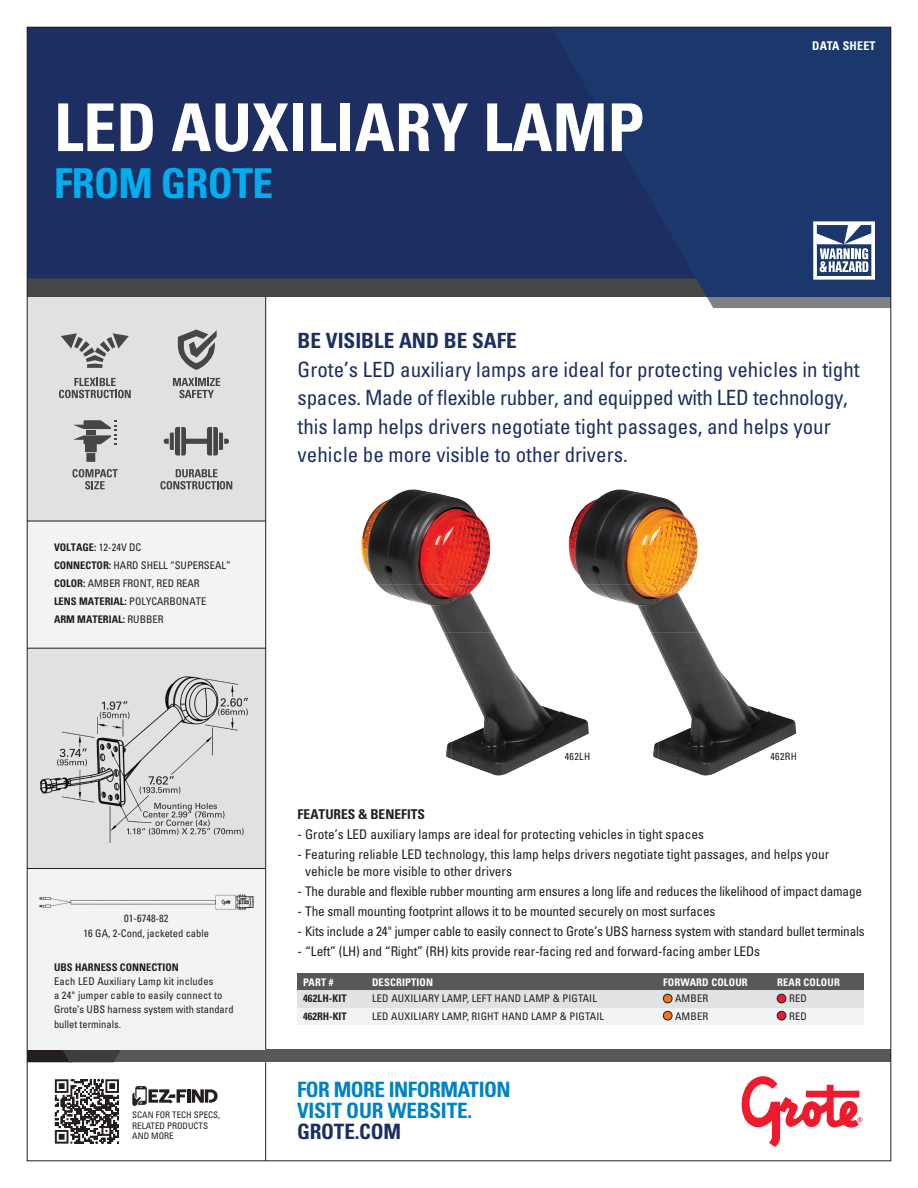
<style>
.page{position:relative;width:918px;height:1188px;background:#fff}
.page>*{position:absolute;margin:0;border:0;box-sizing:border-box;transform-origin:0 0}
.t1{font:700 condensed 66px "Univers LT Std";color:#fff}
.t2{font:700 condensed 41.25px "Univers LT Std";letter-spacing:-.015em;color:#00aeef}
.t3{font:700 condensed 21.15px/21.1px "Univers LT Std";letter-spacing:-.025em;color:#0082c3}
.t4{font:700 condensed 21.15px "Univers LT Std";letter-spacing:-.01em;color:#1d2f62}
.t5{font:condensed 21px/28.5px "Univers LT Std";color:#1d2f62}
.t6{font:700 condensed 21px "Univers LT Std";color:#1d2f62}
.t7{font:700 condensed 13.5px "Univers LT Std";color:#231f20}
.t8{font:condensed 13.35px/17.2px "Univers LT Std";letter-spacing:-.01em;color:#231f20}
.t9{font:700 condensed 12px "Univers LT Std";letter-spacing:.02em;color:#fff}
.t10{font:condensed 10.5px/18px "Univers LT Std";letter-spacing:.015em;color:#231f20}
.t11{font:700 condensed 10.5px "Univers LT Std";letter-spacing:.015em;color:#fff}
.t12{font:700 condensed 10.5px "Univers LT Std";color:#231f20}
.t13{font:condensed 10.2px "Univers LT Std";letter-spacing:.035em;color:#231f20}
.t14{font:condensed 9px/10.5px "Univers LT Std";color:#231f20}
.t15{font:condensed 7.05px/7.4px "Univers";letter-spacing:.015em;color:#231f20}
.t16{font:700 condensed 7.05px "Univers";letter-spacing:-.015em;color:#231f20}
.s1{font-weight:700}
.s2{font-family:"Helvetica Neue";font-weight:300;font-stretch:normal}
</style>
<div class="page">
<div style="left:266px;top:27px;width:625px;height:270px;background:#1d2f62"></div>
<div style="left:29px;top:29px;width:237px;height:192px;background:#1d2f62"></div>
<div style="left:27px;top:1050px;width:864px;height:12px;background:#57585a"></div>
<svg style="left:29px;top:1050px;width:92px;height:12px"></svg>
<svg style="left:741px;top:1076px;width:121px;height:71px"></svg>
<svg style="left:132px;top:1086px;width:54px;height:20px"></svg>
<hr style="left:187px;top:1089px;width:4px;height:14px;background:#231f20">
<svg style="left:192px;top:1089px;width:26px;height:14px"></svg>
<div style="left:27px;top:297px;width:239px;height:753px;background:#f2f3f4"></div>
<svg style="left:55px;top:1079px;width:64px;height:65px"></svg>
<div style="left:27px;top:648px;width:239px;height:220px;background:#e0e1e3"></div>
<div style="left:27px;top:297px;width:239px;height:224px;background:#e0e1e3"></div>
<hr style="left:27px;top:521px;width:239px;height:1px;background:#231f20">
<hr style="left:27px;top:648px;width:239px;height:1px;background:#231f20">
<hr style="left:27px;top:868px;width:239px;height:1px;background:#231f20">
<svg style="left:61px;top:333px;width:68px;height:35px"></svg>
<svg style="left:59px;top:378px;width:72px;height:20px"></svg>
<svg style="left:160px;top:469px;width:72px;height:20px"></svg>
<svg style="left:164px;top:427px;width:65px;height:28px"></svg>
<svg style="left:72px;top:469px;width:46px;height:20px"></svg>
<svg style="left:73px;top:420px;width:44px;height:42px"></svg>
<svg style="left:178px;top:330px;width:39px;height:40px"></svg>
<svg style="left:173px;top:378px;width:47px;height:20px"></svg>
<img style="left:569px;top:489px;width:129px;height:96px">
<img style="left:585px;top:584px;width:114px;height:49px">
<img style="left:651px;top:632px;width:76px;height:48px">
<img style="left:659px;top:680px;width:137px;height:96px">
<img style="left:653px;top:742px;width:6px;height:17px">
<img style="left:361px;top:489px;width:129px;height:96px">
<img style="left:378px;top:584px;width:114px;height:48px">
<img style="left:443px;top:632px;width:77px;height:48px">
<img style="left:451px;top:680px;width:138px;height:96px">
<img style="left:446px;top:742px;width:5px;height:17px">
<img style="left:41px;top:676px;width:207px;height:167px">
<div style="left:298px;top:973px;width:566px;height:17px;background:#57585a"></div>
<div style="left:298px;top:990px;width:566px;height:35px;background:#f2f3f4"></div>
<div style="left:298px;top:990px;width:566px;height:18px;background:#e1e2e4"></div>
<div style="left:663px;top:994px;width:9px;height:9px;background:#f47321;border-radius:50%"></div>
<div style="left:663px;top:994px;width:9px;height:9px;border:1px solid #231f20;border-radius:50%"></div>
<div style="left:663px;top:1011px;width:9px;height:9px;background:#f47321;border-radius:50%"></div>
<div style="left:663px;top:1011px;width:9px;height:9px;border:1px solid #231f20;border-radius:50%"></div>
<div style="left:777px;top:994px;width:9px;height:9px;background:#ee1a2e;border-radius:50%"></div>
<div style="left:777px;top:994px;width:9px;height:9px;border:1px solid #231f20;border-radius:50%"></div>
<div style="left:777px;top:1011px;width:9px;height:9px;background:#ee1a2e;border-radius:50%"></div>
<div style="left:777px;top:1011px;width:9px;height:9px;border:1px solid #231f20;border-radius:50%"></div>
<img style="left:38px;top:894px;width:216px;height:17px">
<svg style="left:29px;top:221px;width:860px;height:87px"></svg>
<hr style="left:265px;top:1062px;width:1px;height:99px;background:#231f20">
<hr style="left:265px;top:297px;width:1px;height:753px;background:#231f20">
<h1 class="t1" style="left:54px;top:87px;width:592px">LED AUXILIARY LAMP</h1>
<h2 class="t2" style="left:54px;top:158px;width:220px">FROM GROTE</h2>
<p class="t9" style="left:812px;top:38px;width:65px">DATA SHEET</p>
<p class="t10" style="left:54px;top:538px;width:178px"><span class="s1">VOLTAGE:</span> 12-24V DC<br><span class="s1">CONNECTOR:</span> HARD SHELL “SUPERSEAL”<br><span class="s1">COLOR:</span> AMBER FRONT, RED REAR<br><span class="s1">LENS MATERIAL:</span> POLYCARBONATE<br><span class="s1">ARM MATERIAL:</span> RUBBER</p>
<p class="t10" style="left:84px;top:911px;width:127px;line-height:15px;text-align:center">01-6748-82<br>16 GA, 2-Cond, jacketed cable</p>
<p class="t12" style="left:54px;top:960px;width:126px">UBS HARNESS CONNECTION</p>
<p class="t10" style="left:54px;top:974px;width:181px;line-height:14.2px">Each LED Auxiliary Lamp kit includes<br>a 24<span class="s2">"</span> jumper cable to easily connect to Grote’s UBS harness system with standard bullet terminals.</p>
<p class="t16" style="left:132px;top:1109px;width:82px">SCAN CODE FOR MORE INFO</p>
<p class="t15" style="left:132px;top:1120px;width:96px">BALAYER LE CODE POUR DE PLUS<br>AMPLES RENSEIGNEMENTS</p>
<p class="t15" style="left:132px;top:1137px;width:79px">ESCANEAR CÓDIGO PARA</p>
<p class="t14" style="left:132px;top:1110px;width:90px">SCAN FOR TECH SPECS,<br>RELATED PRODUCTS<br>AND MORE</p>
<h3 class="t6" style="left:298px;top:328px;width:221px">BE VISIBLE AND BE SAFE</h3>
<p class="t5" style="left:298px;top:355px;width:564px">Grote’s LED auxiliary lamps are ideal for protecting vehicles in tight spaces. Made of exible rubber, and equipped with LED technology, this lamp helps drivers negotiate tight passages, and helps your vehicle be more visible to other drivers.</p>
<p class="t13" style="left:565px;top:750px;width:27px">462LH</p>
<p class="t13" style="left:770px;top:750px;width:28px">462RH</p>
<p class="t7" style="left:298px;top:806px;width:129px">FEATURES &amp; BENEFITS</p>
<p class="t8" style="left:298px;top:825px;width:408px">- Grote’s LED auxiliary lamps are ideal for protecting vehicles in tight spaces</p>
<p class="t8" style="left:305px;top:845px;width:526px;text-indent:-8px">- Featuring reliable LED technology, this lamp helps drivers negotiate tight passages, and helps your vehicle be more visible to other drivers</p>
<p class="t8" style="left:298px;top:882px;width:566px">- The durable and exible rubber mounting arm ensures a long life and reduces the likelihood of impact damage</p>
<p class="t8" style="left:298px;top:902px;width:419px">- The small mounting footprint allows it to be mounted securely on most surfaces</p>
<p class="t8" style="left:298px;top:922px;width:569px">- Kits include a 24<span class="s2">"</span> jumper cable to easily connect to Grote’s UBS harness system with standard bullet terminals</p>
<p class="t8" style="left:298px;top:942px;width:464px">- “Left” (LH) and “Right” (RH) kits provide rear-facing red and forward-facing amber LEDs</p>
<p class="t11" style="left:303px;top:975px;width:32px">PART #</p>
<p class="t11" style="left:372px;top:975px;width:63px">DESCRIPTION</p>
<p class="t11" style="left:663px;top:975px;width:86px">FORWARD COLOUR</p>
<p class="t11" style="left:777px;top:975px;width:64px">REAR COLOUR</p>
<p class="t12" style="left:303px;top:992px;width:45px">462LH-KIT</p>
<p class="t10" style="left:372px;top:989px;width:226px">LED AUXILIARY LAMP, LEFT HAND LAMP &amp; PIGTAIL</p>
<p class="t10" style="left:675px;top:989px;width:35px">AMBER</p>
<p class="t10" style="left:789px;top:989px;width:19px">RED</p>
<p class="t12" style="left:303px;top:1009px;width:45px">462RH-KIT</p>
<p class="t10" style="left:372px;top:1007px;width:234px">LED AUXILIARY LAMP, RIGHT HAND LAMP &amp; PIGTAIL</p>
<p class="t10" style="left:675px;top:1007px;width:35px">AMBER</p>
<p class="t10" style="left:789px;top:1007px;width:19px">RED</p>
<h3 class="t3" style="left:297px;top:1079px;width:215px">FOR MORE INFORMATION<br>VISIT OUR WEBSITE.</h3>
<h3 class="t4" style="left:297px;top:1119px;width:106px">GROTE.COM</h3>
</div>
